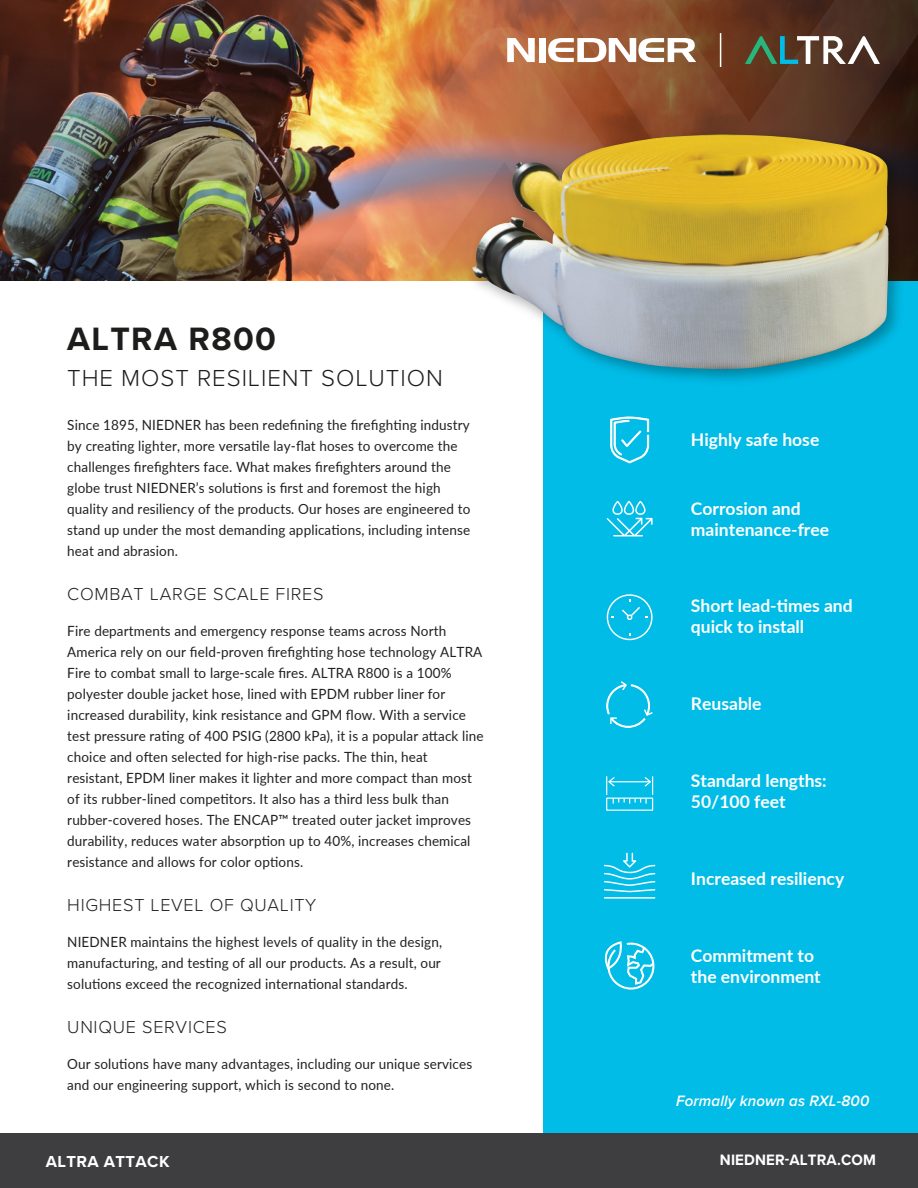
<style>
.page{position:relative;width:918px;height:1188px;background:#fff}
.page>*{position:absolute;margin:0;border:0;box-sizing:border-box;transform-origin:0 0}
.t1{font:700 33.6px "Proxima Nova";letter-spacing:.04em;color:#1d1d1b}
.t2{font:300 24px "Proxima Nova";letter-spacing:.04em;color:#1d1d1b}
.t3{font:300 18px "Proxima Nova";letter-spacing:.04em;color:#231f20}
.t4{font:700 17.55px/21px "Lato";color:#fff}
.t5{font:700 16.5px "Proxima Nova";letter-spacing:.025em;color:#fff}
.t6{font:italic 600 15.6px "Proxima Nova";letter-spacing:.01em;color:#fff;scale:.96 1}
.t7{font:700 15.6px "Proxima Nova";letter-spacing:.01em;color:#fff;scale:.96 1}
.t8{font:14.1px/21px "Lato";letter-spacing:.01em;color:#231f20;scale:.96 1}
</style>
<div class="page">
<div style="left:543px;top:276px;width:375px;height:912px;background:#00bce7"></div>
<img style="left:0;top:0;width:361px;height:280px">
<img style="left:221px;top:22px;width:245px;height:258px">
<svg style="left:466px;top:0;width:452px;height:107px;background:#7d472c"></svg>
<img style="left:462px;top:107px;width:456px;height:310px">
<img style="left:472px;top:134px;width:418px;height:236px">
<div style="left:0;top:1134px;width:918px;height:54px;background:#3e3d3f"></div>
<hr style="left:604px;top:897px;width:51px;height:2px;background:#fff">
<svg style="left:604px;top:853px;width:51px;height:39px"></svg>
<svg style="left:610px;top:417px;width:39px;height:46px"></svg>
<svg style="left:606px;top:501px;width:47px;height:36px"></svg>
<div style="left:606px;top:798px;width:47px;height:13px;border:1px solid #fff"></div>
<svg style="left:606px;top:776px;width:47px;height:28px"></svg>
<svg style="left:606px;top:681px;width:47px;height:47px"></svg>
<svg style="left:607px;top:594px;width:46px;height:46px"></svg>
<svg style="left:604px;top:941px;width:50px;height:48px"></svg>
<svg style="left:507px;top:38px;width:28px;height:24px"></svg>
<div style="left:539px;top:38px;width:7px;height:24px;background:#fff"></div>
<svg style="left:548px;top:38px;width:148px;height:24px"></svg>
<hr style="left:720px;top:33px;width:1px;height:34px;background:#fff">
<svg style="left:745px;top:36px;width:135px;height:28px"></svg>
<h1 class="t1" style="left:67px;top:313px;width:210px">ALTRA R800</h1>
<h2 class="t2" style="left:67px;top:361px;width:377px">THE MOST RESILIENT SOLUTION</h2>
<p class="t8" style="left:67px;top:413px;width:421px">Since 1895, NIEDNER has been redefining the firefighting industry by creating lighter, more versatile lay-flat hoses to overcome the challenges firefighters face. What makes firefighters around the globe trust NIEDNER’s solutions is first and foremost the high quality and resiliency of the products. Our hoses are engineered to stand up under the most demanding applications, including intense heat and abrasion.</p>
<p class="t3" style="left:67px;top:580px;width:258px">COMBAT LARGE SCALE FIRES</p>
<p class="t8" style="left:67px;top:619px;width:435px">Fire departments and emergency response teams across North America rely on our field-proven firefighting hose technology ALTRA Fire to combat small to large-scale fires. ALTRA R800 is a 100% polyester double jacket hose, lined with EPDM rubber liner for increased durability, kink resistance and GPM flow. With a service test pressure rating of 400 PSIG (2800 kPa), it is a popular attack line choice and often selected for high-rise packs. The thin, heat resistant, EPDM liner makes it lighter and more compact than most of its rubber-lined competitors. It also has a third less bulk than rubber-covered hoses. The ENCAP™ treated outer jacket improves durability, reduces water absorption up to 40%, increases chemical resistance and allows for color options.</p>
<p class="t3" style="left:67px;top:891px;width:251px">HIGHEST LEVEL OF QUALITY</p>
<p class="t8" style="left:67px;top:931px;width:392px;text-align:justify">NIEDNER maintains the highest levels of quality in the design, manufacturing, and testing of all our products. As a result, our solutions exceed the recognized international standards.</p>
<p class="t3" style="left:67px;top:1013px;width:161px">UNIQUE SERVICES</p>
<p class="t8" style="left:67px;top:1053px;width:423px">Our solutions have many advantages, including our unique services and our engineering support, which is second to none.</p>
<p class="t4" style="left:691px;top:428px;width:130px">Highly safe hose</p>
<p class="t4" style="left:691px;top:497px;width:140px">Corrosion and maintenance-free</p>
<p class="t4" style="left:691px;top:595px;width:163px">Short lead-times and quick to install</p>
<p class="t4" style="left:691px;top:693px;width:72px">Reusable</p>
<p class="t4" style="left:691px;top:769px;width:137px">Standard lengths:<br>50/100 feet</p>
<p class="t4" style="left:691px;top:867px;width:155px">Increased resiliency</p>
<p class="t4" style="left:691px;top:944px;width:131px">Commitment to the environment</p>
<p class="t6" style="left:676px;top:1092px;width:203px">Formally known as RXL-800</p>
<p class="t5" style="left:46px;top:1149px;width:125px">ALTRA ATTACK</p>
<p class="t7" style="left:720px;top:1148px;width:164px">NIEDNER-ALTRA.COM</p>
</div>
